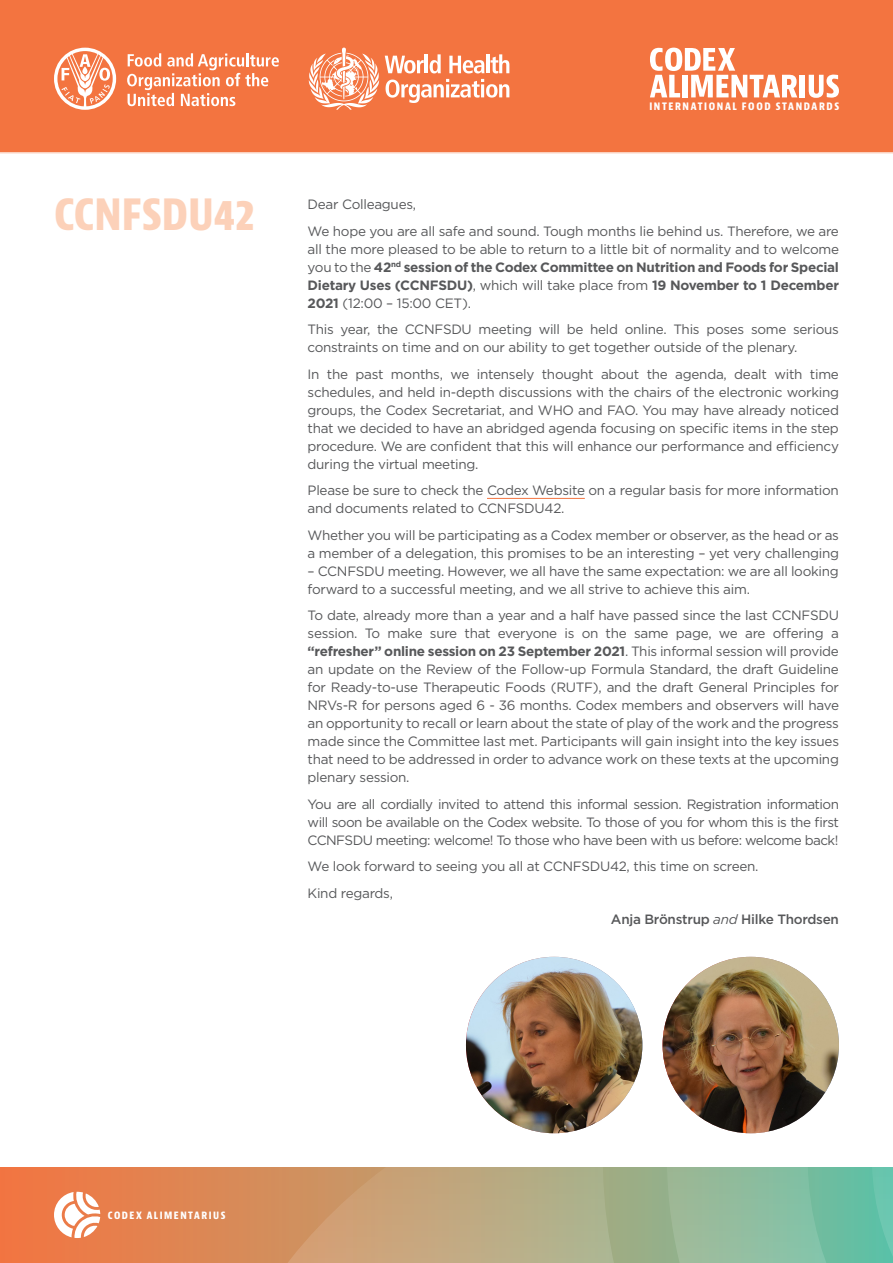
<style>
.page{position:relative;width:893px;height:1263px;background:#fff}
.page>*{position:absolute;margin:0;border:0;box-sizing:border-box;transform-origin:0 0}
.t1{font:700 condensed 42px "Bernina Sans";color:#fcd1b9}
.t2{font:13.5px/18px "Gotham";letter-spacing:-.02em;color:#57585a;text-align:justify}
.t3{font:500 13.5px "Gotham";letter-spacing:-.02em;color:#57585a}
.t4{font:700 condensed 10.05px "Bernina Sans";letter-spacing:.16em;color:#fff}
.t5{font:700 condensed 9.9px "Bernina Sans";letter-spacing:.155em;color:#fff}
.s1{font-weight:700}
.s2{font-weight:400;font-style:italic}
</style>
<div class="page">
<div style="left:0;top:0;width:893px;height:153px;background:#f37440"></div>
<svg style="left:54px;top:48px;width:62px;height:62px"></svg>
<svg style="left:127px;top:53px;width:152px;height:53px"></svg>
<svg style="left:385px;top:56px;width:39px;height:17px"></svg>
<hr style="left:425px;top:54px;width:3px;height:19px;background:#fff">
<svg style="left:430px;top:54px;width:11px;height:19px"></svg>
<svg style="left:449px;top:56px;width:35px;height:17px"></svg>
<hr style="left:486px;top:54px;width:3px;height:19px;background:#fff">
<svg style="left:491px;top:54px;width:18px;height:19px"></svg>
<svg style="left:386px;top:79px;width:123px;height:24px"></svg>
<svg style="left:309px;top:48px;width:70px;height:62px"></svg>
<svg style="left:650px;top:48px;width:147px;height:49px"></svg>
<div style="left:800px;top:75px;width:5px;height:22px;background:#fff"></div>
<svg style="left:809px;top:75px;width:30px;height:23px"></svg>
<hr style="left:0;top:152px;width:893px;height:2px;background:#fff">
<hr style="left:487px;top:498px;width:98px;height:1px;background:#f37440">
<svg style="left:0;top:1167px;width:646px;height:96px;background:#dc8453"></svg>
<svg style="left:54px;top:1192px;width:46px;height:46px"></svg>
<svg style="left:180px;top:1073px;width:435px;height:190px"></svg>
<svg style="left:646px;top:1067px;width:214px;height:196px"></svg>
<svg style="left:860px;top:1167px;width:33px;height:96px;background:#63c2a8"></svg>
<img style="left:466px;top:957px;width:176px;height:176px;border-radius:88px">
<img style="left:662px;top:957px;width:177px;height:176px;border-radius:88px">
<h1 class="t1" style="left:54px;top:189px;width:202px">CCNFSDU42</h1>
<p class="t4" style="left:649px;top:100px;width:191px">INTERNATIONAL FOOD STANDARDS</p>
<p class="t2" style="left:308px;top:195px;width:110px">Dear Colleagues,</p>
<p class="t2" style="left:308px;top:222px;width:533px">We hope you are all safe and sound. Tough months lie behind us. Therefore, we are all the more pleased to be able to return to a little bit of normality and to welcome you to the <span class="s1">42</span><sup>nd</sup> <span class="s1">session of the Codex Committee on Nutrition and Foods for Special Dietary Uses (CCNFSDU)</span>, which will take place from <span class="s1">19 November to 1 December 2021</span> (12:00 – 15:00 CET).</p>
<p class="t2" style="left:308px;top:320px;width:533px">This year, the CCNFSDU meeting will be held online. This poses some serious constraints on time and on our ability to get together outside of the plenary.</p>
<p class="t2" style="left:308px;top:365px;width:533px">In the past months, we intensely thought about the agenda, dealt with time schedules, and held in-depth discussions with the chairs of the electronic working groups, the Codex Secretariat, and WHO and FAO. You may have already noticed that we decided to have an abridged agenda focusing on specific items in the step procedure. We are confident that this will enhance our performance and efficiency during the virtual meeting.</p>
<p class="t2" style="left:308px;top:481px;width:533px">Please be sure to check the Codex Website on a regular basis for more information and documents related to CCNFSDU42.</p>
<p class="t2" style="left:308px;top:526px;width:533px">Whether you will be participating as a Codex member or observer, as the head or as a member of a delegation, this promises to be an interesting – yet very challenging</p>
<p class="t2" style="left:308px;top:562px;width:533px">– CCNFSDU meeting. However, we all have the same expectation: we are all looking forward to a successful meeting, and we all strive to achieve this aim.</p>
<p class="t2" style="left:308px;top:606px;width:533px">To date, already more than a year and a half have passed since the last CCNFSDU session. To make sure that everyone is on the same page, we are offering a <span class="s1">“refresher” online session on 23 September 2021</span>. This informal session will provide an update on the Review of the Follow-up Formula Standard, the draft Guideline for Ready-to-use Therapeutic Foods (RUTF), and the draft General Principles for NRVs-R for persons aged 6 - 36 months. Codex members and observers will have an opportunity to recall or learn about the state of play of the work and the progress made since the Committee last met. Participants will gain insight into the key issues that need to be addressed in order to advance work on these texts at the upcoming plenary session.</p>
<p class="t2" style="left:308px;top:795px;width:533px">You are all cordially invited to attend this informal session. Registration information will soon be available on the Codex website. To those of you for whom this is the first CCNFSDU meeting: welcome! To those who have been with us before: welcome back!</p>
<p class="t2" style="left:308px;top:857px;width:453px">We look forward to seeing you all at CCNFSDU42, this time on screen.</p>
<p class="t2" style="left:308px;top:884px;width:87px">Kind regards,</p>
<p class="t3" style="left:611px;top:911px;width:229px">Anja Brönstrup <span class="s2">and</span> Hilke Thordsen</p>
<p class="t5" style="left:108px;top:1209px;width:119px">CODEX ALIMENTARIUS</p>
</div>
